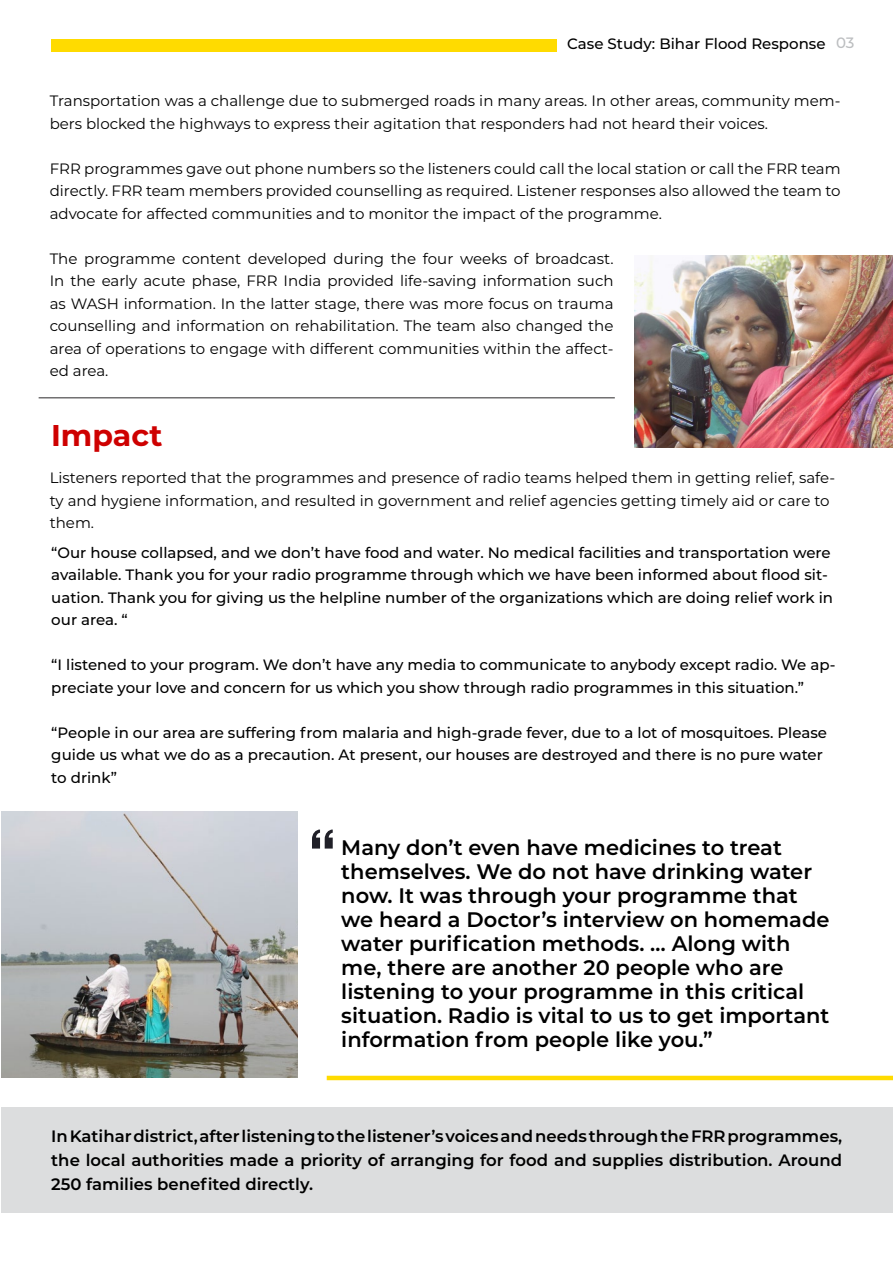
<style>
.page{position:relative;width:893px;height:1263px;background:#fff}
.page>*{position:absolute;margin:0;border:0;box-sizing:border-box;transform-origin:0 0}
.t1{font:700 30px "Montserrat";color:#ce0000}
.t2{font:600 21px/24px "Montserrat";color:#000}
.t3{font:600 16.5px/24px "Montserrat";color:#000;text-align:justify}
.t4{font:15px/22.5px "Montserrat";color:#000}
.t5{font:500 15px/22.5px "Montserrat";color:#000}
.s1{color:#bcbec0}
</style>
<div class="page">
<hr style="left:39px;top:397px;width:576px;height:1px;background:#292829">
<div style="left:51px;top:39px;width:505px;height:12px;background:#ffdb00"></div>
<img style="left:2px;top:811px;width:296px;height:267px">
<div style="left:2px;top:1107px;width:891px;height:106px;background:#dcddde"></div>
<img style="left:635px;top:256px;width:258px;height:191px">
<svg style="left:312px;top:829px;width:21px;height:19px"></svg>
<hr style="left:327px;top:1076px;width:566px;height:4px;background:#ffdb00">
<p class="t5" style="left:567px;top:32px;width:289px">Case Study: Bihar Flood Response <span class="s1">03</span></p>
<p class="t4" style="left:50px;top:89px;width:792px">Transportation was a challenge due to submerged roads in many areas. In other areas, community mem&shy;bers blocked the highways to express their agitation that responders had not heard their voices.</p>
<p class="t4" style="left:50px;top:156px;width:792px;text-align:justify">FRR programmes gave out phone numbers so the listeners could call the local station or call the FRR team directly. FRR team members provided counselling as required. Listener responses also allowed the team to advocate for affected communities and to monitor the impact of the programme.</p>
<p class="t4" style="left:50px;top:246px;width:565px;text-align:justify">The programme content developed during the four weeks of broadcast.<br>In the early acute phase, FRR India provided life-saving information such as WASH information. In the latter stage, there was more focus on trauma counselling and information on rehabilitation. The team also changed the area of operations to engage with different communities within the affect&shy;ed area.</p>
<h1 class="t1" style="left:51px;top:413px;width:113px">Impact</h1>
<p class="t4" style="left:50px;top:466px;width:787px">Listeners reported that the programmes and presence of radio teams helped them in getting relief, safe&shy;ty and hygiene information, and resulted in government and relief agencies getting timely aid or care to them.</p>
<p class="t5" style="left:51px;top:541px;width:783px">“Our house collapsed, and we don’t have food and water. No medical facilities and transportation were available. Thank you for your radio programme through which we have been informed about flood sit&shy;uation. Thank you for giving us the helpline number of the organizations which are doing relief work in our area. “</p>
<p class="t5" style="left:51px;top:653px;width:786px">“I listened to your program. We don’t have any media to communicate to anybody except radio. We ap&shy;preciate your love and concern for us which you show through radio programmes in this situation.”</p>
<p class="t5" style="left:51px;top:721px;width:777px">“People in our area are suffering from malaria and high-grade fever, due to a lot of mosquitoes. Please guide us what we do as a precaution. At present, our houses are destroyed and there is no pure water to drink”</p>
<p class="t2" style="left:341px;top:834px;width:490px">Many don’t even have medicines to treat themselves. We do not have drinking water now. It was through your programme that we heard a Doctor’s interview on homemade water purification methods. … Along with me, there are another 20 people who are listening to your programme in this critical situation. Radio is vital to us to get important information from people like you.”</p>
<p class="t3" style="left:51px;top:1123px;width:792px">In Katihar district, after listening to the listener’s voices and needs through the FRR programmes, the local authorities made a priority of arranging for food and supplies distribution. Around 250 families benefited directly.</p>
</div>
